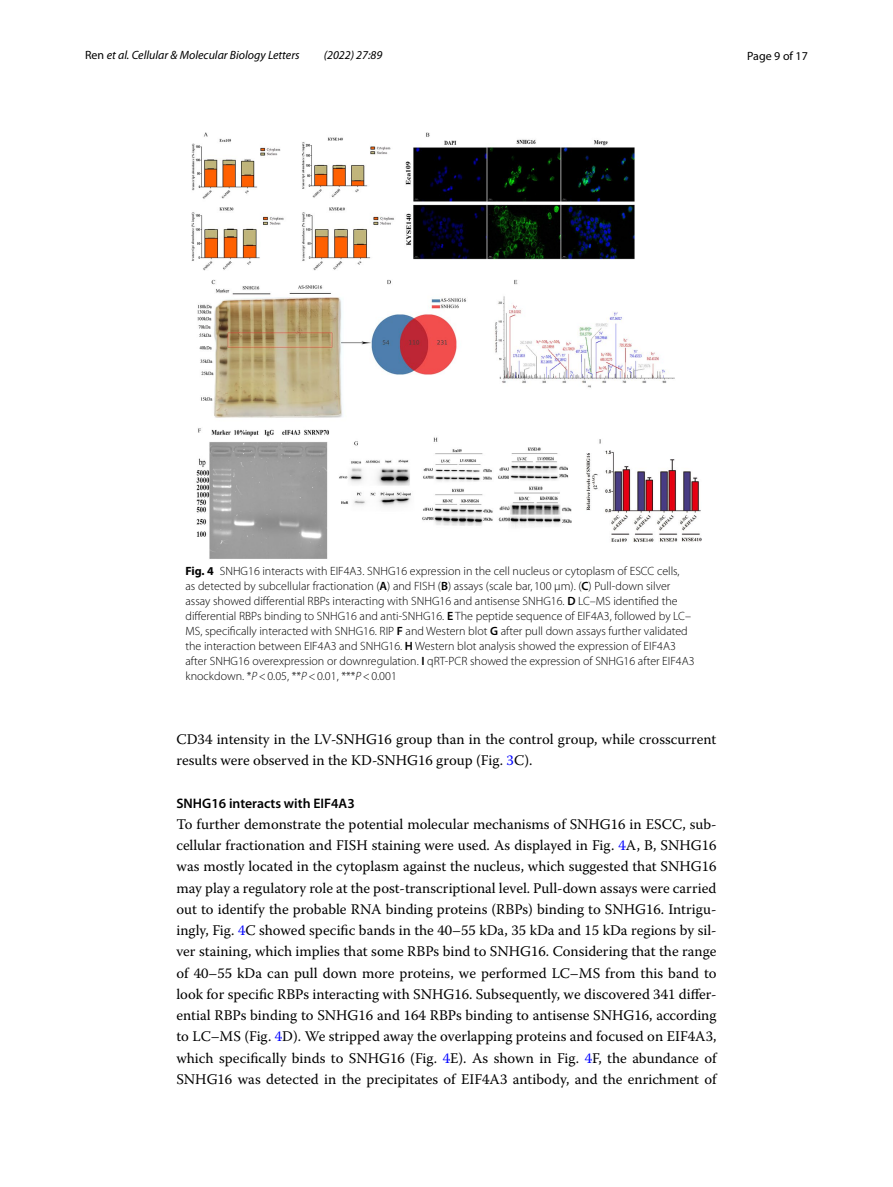
<style>
.page{position:relative;width:893px;height:1187px;background:#fff}
.page>*{position:absolute;margin:0;border:0;box-sizing:border-box;transform-origin:0 0}
.t1{font:14.7px/21.3px "Warnock Pro";color:#000}
.t2{font:600 13.8px "Myriad Pro";color:#000}
.t3{font:300 12px/15px "Myriad Pro";color:#000}
.t4{font:italic 12px "Myriad Pro";color:#000}
.t5{font:12px "Myriad Pro";color:#000}
.s1{font-style:normal}
.s2{font-weight:700}
.s3{font-weight:600}
.s4{font-style:italic}
.s5{color:#00f}
</style>
<div class="page">
<img style="left:191px;top:133px;width:511px;height:426px">
<p class="t4" style="left:85px;top:48px;width:216px"><span class="s1">Ren</span> et al. Cellular &amp; Molecular Biology Letters</p>
<p class="t4" style="left:324px;top:48px;width:60px">(2022) 27:89</p>
<p class="t5" style="left:747px;top:48px;width:62px">Page 9 of 17</p>
<p class="t3" style="left:185px;top:563px;width:511px"><span class="s2">Fig. 4</span> SNHG16 interacts with EIF4A3. SNHG16 expression in the cell nucleus or cytoplasm of ESCC cells,<br>as detected by subcellular fractionation (<span class="s3">A</span>) and FISH (<span class="s3">B</span>) assays (scale bar, 100 μm). (<span class="s3">C</span>) Pull-down silver assay showed differential RBPs interacting with SNHG16 and antisense SNHG16. <span class="s3">D</span> LC–MS identified the differential RBPs binding to SNHG16 and anti-SNHG16. <span class="s3">E</span> The peptide sequence of EIF4A3, followed by LC– MS, specifically interacted with SNHG16. RIP <span class="s3">F</span> and Western blot <span class="s3">G</span> after pull down assays further validated the interaction between EIF4A3 and SNHG16. <span class="s3">H</span> Western blot analysis showed the expression of EIF4A3 after SNHG16 overexpression or downregulation. <span class="s3">I</span> qRT-PCR showed the expression of SNHG16 after EIF4A3 knockdown. *<span class="s4">P</span>&lt;0.05, **<span class="s4">P</span>&lt;0.01, ***<span class="s4">P</span>&lt;0.001</p>
<p class="t1" style="left:176px;top:728px;width:541px">CD34 intensity in the LV-SNHG16 group than in the control group, while crosscurrent results were observed in the KD-SNHG16 group (Fig. <span class="s5">3</span>C).</p>
<p class="t2" style="left:176px;top:794px;width:180px">SNHG16 interacts with EIF4A3</p>
<p class="t1" style="left:176px;top:813px;width:542px;text-align:justify">To further demonstrate the potential molecular mechanisms of SNHG16 in ESCC, sub&shy;cellular fractionation and FISH staining were used. As displayed in Fig. <span class="s5">4</span>A, B, SNHG16 was mostly located in the cytoplasm against the nucleus, which suggested that SNHG16 may play a regulatory role at the post-transcriptional level. Pull-down assays were carried out to identify the probable RNA binding proteins (RBPs) binding to SNHG16. Intrigu&shy;ingly, Fig. <span class="s5">4</span>C showed specific bands in the 40–55 kDa, 35 kDa and 15 kDa regions by sil&shy;ver staining, which implies that some RBPs bind to SNHG16. Considering that the range of 40–55 kDa can pull down more proteins, we performed LC–MS from this band to look for specific RBPs interacting with SNHG16. Subsequently, we discovered 341 differ&shy;ential RBPs binding to SNHG16 and 164 RBPs binding to antisense SNHG16, according to LC–MS (Fig. <span class="s5">4</span>D). We stripped away the overlapping proteins and focused on EIF4A3, which specifically binds to SNHG16 (Fig. <span class="s5">4</span>E). As shown in Fig. <span class="s5">4</span>F, the abundance of SNHG16 was detected in the precipitates of EIF4A3 antibody, and the enrichment of</p>
</div>
